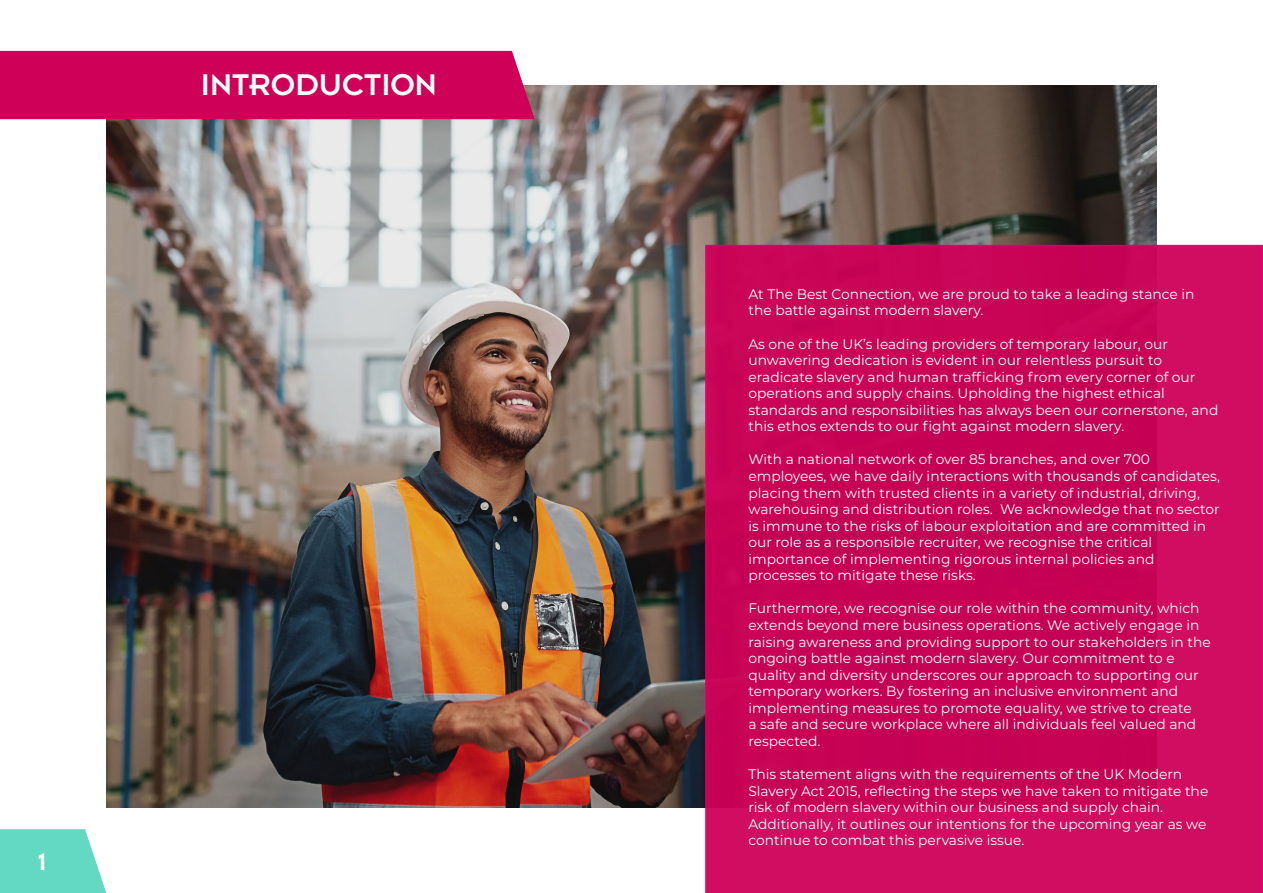
<style>
.page{position:relative;width:1263px;height:893px;background:#fff}
.page>*{position:absolute;margin:0;border:0;box-sizing:border-box;transform-origin:0 0}
.t1{font:33px "Insignia";color:#fff}
.t2{font:27px "Insignia";color:#fff}
.t3{font:13.8px/16.5px "Montserrat";color:#fff}
</style>
<div class="page">
<img style="left:106px;top:85px;width:1051px;height:723px">
<svg style="left:0;top:50px;width:537px;height:73px"></svg>
<svg style="left:0;top:829px;width:106px;height:64px"></svg>
<svg style="left:705px;top:245px;width:558px;height:648px;fill:#c70356"></svg>
<h1 class="t1" style="left:201px;top:68px;width:237px">INTRODUCTION</h1>
<h2 class="t2" style="left:38px;top:847px;width:10px">1</h2>
<p class="t3" style="left:748px;top:285px;width:448px">At The Best Connection, we are proud to take a leading stance in the battle against modern slavery.</p>
<p class="t3" style="left:748px;top:335px;width:471px">As one of the UK’s leading providers of temporary labour, our unwavering dedication is evident in our relentless pursuit to eradicate slavery and human trafficking from every corner of our operations and supply chains. Upholding the highest ethical standards and responsibilities has always been our cornerstone, and this ethos extends to our fight against modern slavery.</p>
<p class="t3" style="left:748px;top:451px;width:473px">With a national network of over 85 branches, and over 700 employees, we have daily interactions with thousands of candidates, placing them with trusted clients in a variety of industrial, driving, warehousing and distribution roles. We acknowledge that no sector is immune to the risks of labour exploitation and are committed in our role as a responsible recruiter, we recognise the critical importance of implementing rigorous internal policies and processes to mitigate these risks.</p>
<p class="t3" style="left:748px;top:600px;width:464px">Furthermore, we recognise our role within the community, which extends beyond mere business operations. We actively engage in raising awareness and providing support to our stakeholders in the ongoing battle against modern slavery. Our commitment to e quality and diversity underscores our approach to supporting our temporary workers. By fostering an inclusive environment and implementing measures to promote equality, we strive to create<br>a safe and secure workplace where all individuals feel valued and respected.</p>
<p class="t3" style="left:748px;top:765px;width:461px">This statement aligns with the requirements of the UK Modern Slavery Act 2015, reflecting the steps we have taken to mitigate the risk of modern slavery within our business and supply chain.<br>Additionally, it outlines our intentions for the upcoming year as we continue to combat this pervasive issue.</p>
</div>
